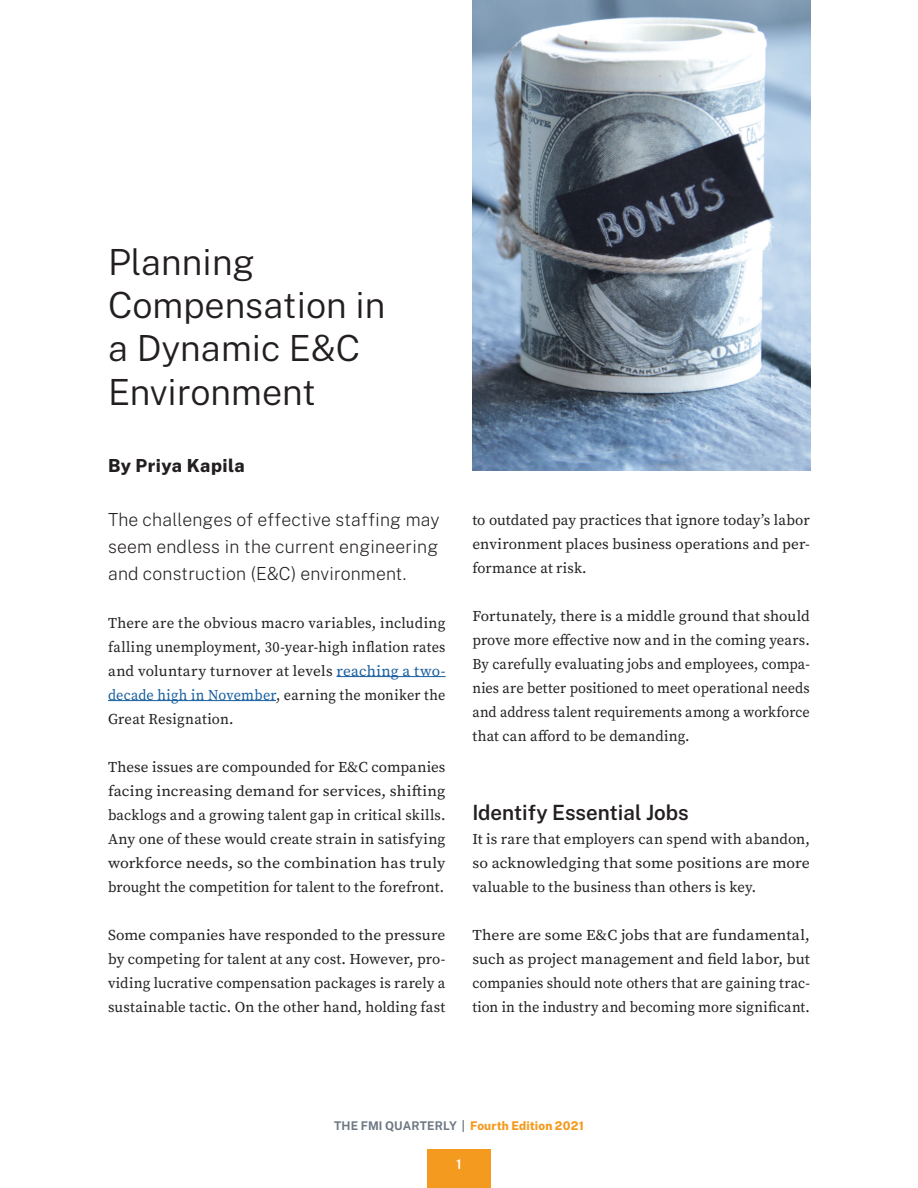
<style>
.page{position:relative;width:918px;height:1188px;background:#fff}
.page>*{position:absolute;margin:0;border:0;box-sizing:border-box;transform-origin:0 0}
.Heading{font:300 36px/43.2px "Public Sans";color:#231f20}
.SubHeading{font:600 21px "Public Sans";color:#231f20}
.PULLQuote1{font:200 18px/27px "Public Sans";letter-spacing:.01em;color:#231f20;text-align:justify}
.ByLine{font:800 18px "Public Sans";letter-spacing:.025em;color:#231f20}
.t1{font:15px/24px "Source Serif Pro";letter-spacing:.005em;color:#231f20;text-align:justify}
.t2{font:15px/24px "Source Serif Pro";letter-spacing:.005em;color:#231f20;text-align:justify;scale:1.05 1}
.t3{font:600 13.5px "Public Sans";color:#fff}
.t4{font:800 12px "Public Sans";letter-spacing:.015em;color:#f49a1e}
.s1{color:#175d9e}
.s2{font-weight:700;color:#6e7984}
</style>
<div class="page">
<div style="left:427px;top:1149px;width:64px;height:39px;background:#f49a1e"></div>
<hr style="left:337px;top:676px;width:109px;height:1px;background:#175d9e">
<hr style="left:108px;top:700px;width:168px;height:1px;background:#175d9e">
<img style="left:472px;top:0;width:339px;height:471px">
<p class="Heading" style="left:108px;top:238px;width:279px">Planning<br>Compensation in a Dynamic E&amp;C<br>Environment</p>
<p class="ByLine" style="left:108px;top:452px;width:138px">By Priya Kapila</p>
<p class="PULLQuote1" style="left:108px;top:505px;width:333px">The challenges of effective staffing may seem endless in the current engineering and construction (E&amp;C) environment.</p>
<p class="t1" style="left:108px;top:611px;width:339px">There are the obvious macro variables, including falling unemployment, 30-year-high inflation rates and voluntary turnover at levels <span class="s1">reaching a two&shy;decade high in November</span>, earning the moniker the Great Resignation.</p>
<p class="t1" style="left:108px;top:755px;width:339px">These issues are compounded for E&amp;C companies facing increasing demand for services, shifting backlogs and a growing talent gap in critical skills.<br>Any one of these would create strain in satisfying workforce needs, so the combination has truly brought the competition for talent to the forefront.</p>
<p class="t1" style="left:108px;top:923px;width:339px">Some companies have responded to the pressure by competing for talent at any cost. However, pro&shy;viding lucrative compensation packages is rarely a sustainable tactic. On the other hand, holding fast</p>
<p class="t1" style="left:472px;top:508px;width:339px">to outdated pay practices that ignore today’s labor environment places business operations and per&shy;formance at risk.</p>
<p class="t1" style="left:472px;top:604px;width:339px">Fortunately, there is a middle ground that should prove more effective now and in the coming years.<br>By carefully evaluating jobs and employees, compa&shy;nies are better positioned to meet operational needs and address talent requirements among a workforce that can afford to be demanding.</p>
<p class="SubHeading" style="left:472px;top:797px;width:218px">Identify Essential Jobs</p>
<p class="t1" style="left:472px;top:827px;width:339px">It is rare that employers can spend with abandon, so acknowledging that some positions are more valuable to the business than others is key.</p>
<p class="t2" style="left:472px;top:923px;width:323px">There are some E&amp;C jobs that are fundamental, such as project management and field labor, but companies should note others that are gaining trac&shy;tion in the industry and becoming more significant.</p>
<p class="t4" style="left:334px;top:1117px;width:251px"><span class="s2">THE FMI QUARTERLY |</span> Fourth Edition 2021</p>
<p class="t3" style="left:456px;top:1155px;width:7px">1</p>
</div>
